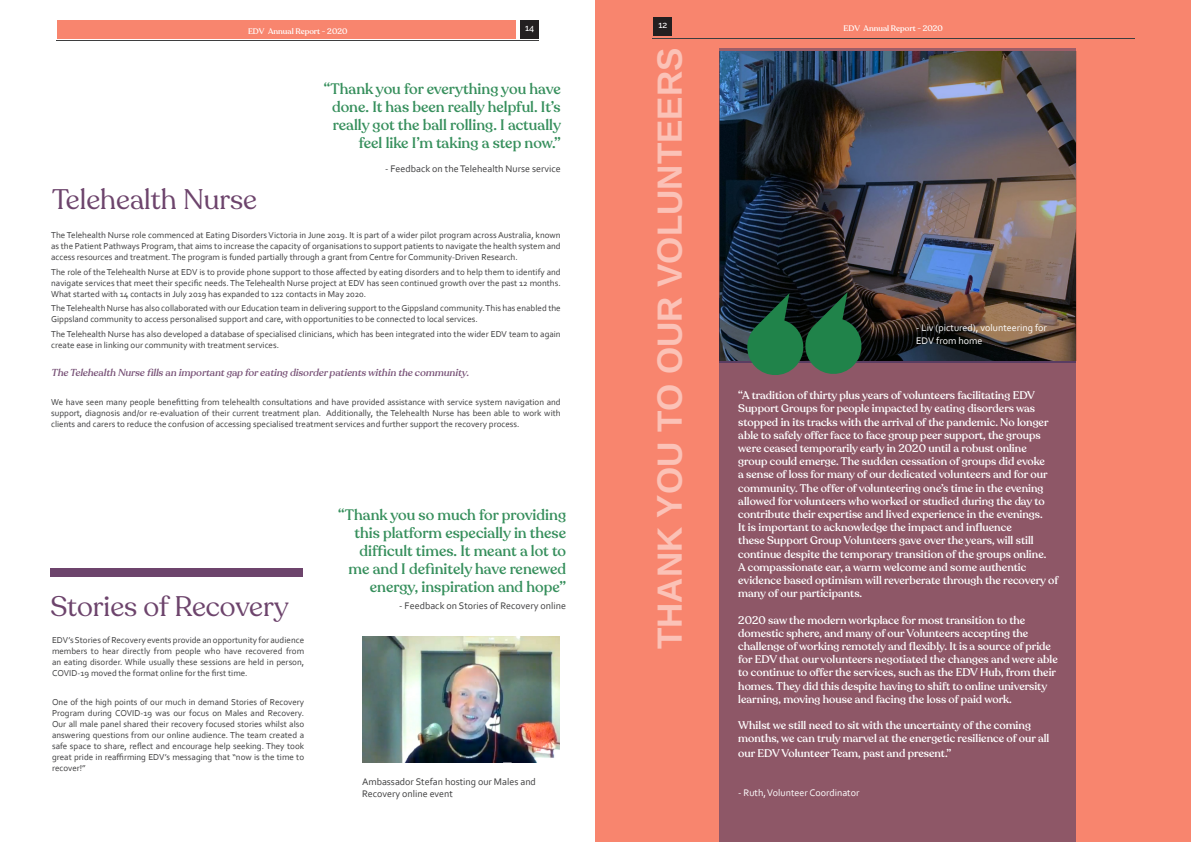
<style>
.page{position:relative;width:1191px;height:842px;background:#fff}
.page>*{position:absolute;margin:0;border:0;box-sizing:border-box;transform-origin:0 0}
.t1{font:700 35px "Liberation Sans";color:#fbc2b7}
.t2{font:28px "Recoleta Regular DEMO";color:#6d446c}
.t3{font:500 15px/18px "Recoleta";color:#368f5c;text-align:right}
.t4{font:500 11px/13.2px "Recoleta";color:#fff}
.t5{font:10px/12px "Corbel";color:#3e3e3f}
.t6{font:italic 500 10px "Recoleta";color:#785277}
.t7{font:10px/13px "Corbel";color:#fff}
.t8{font:9px/11px "Corbel";color:#3e3e3f;text-align:justify}
.Table_Body_Paragraph{font:500 9px "Raleway";color:#fff}
.Table_Body_Paragraph-2{font:500 8px "Recoleta";color:#fff}
</style>
<div class="page">
<hr style="left:57px;top:40px;width:482px;height:1px;background:#3e3e3f">
<div style="left:520px;top:21px;width:19px;height:18px;background:#231f20"></div>
<div style="left:57px;top:21px;width:458px;height:18px;background:#f8856e"></div>
<div style="left:50px;top:568px;width:252px;height:9px;background:#6d446c"></div>
<img style="left:362px;top:636px;width:197px;height:127px">
<div style="left:595px;top:0;width:596px;height:842px;background:#f8856e"></div>
<div style="left:719px;top:298px;width:356px;height:544px;background:#8e5767"></div>
<img style="left:1075px;top:51px;width:2px;height:309px">
<img style="left:719px;top:48px;width:356px;height:315px">
<svg style="left:744px;top:292px;width:120px;height:83px;background:#225639"></svg>
<hr style="left:652px;top:38px;width:482px;height:1px;background:#3e3e3f">
<div style="left:654px;top:17px;width:18px;height:19px;background:#231f20"></div>
<p class="Table_Body_Paragraph" style="left:658px;top:19px;width:10px">12</p>
<p class="Table_Body_Paragraph-2" style="left:843px;top:24px;width:101px">EDV Annual Report - 2020</p>
<p class="Table_Body_Paragraph" style="left:525px;top:22px;width:11px">14</p>
<p class="Table_Body_Paragraph" style="left:657px;top:22px;width:10px">15</p>
<p class="Table_Body_Paragraph-2" style="left:248px;top:26px;width:101px">EDV Annual Report - 2020</p>
<p class="Table_Body_Paragraph-2" style="left:843px;top:26px;width:101px">EDV Annual Report - 2020</p>
<p class="t1" style="left:645px;top:649px;width:603px;rotate:-90deg">THANK YOU TO OUR VOLUNTEERS</p>
<p class="t3" style="left:324px;top:80px;width:239px">“Thank you for everything you have done. It has been really helpful. It’s really got the ball rolling. I actually feel like I’m taking a step now.”</p>
<p class="t5" style="left:385px;top:162px;width:177px">- Feedback on the Telehealth Nurse service</p>
<p class="t2" style="left:52px;top:187px;width:207px">Telehealth Nurse</p>
<p class="t8" style="left:51px;top:230px;width:511px">The Telehealth Nurse role commenced at Eating Disorders Victoria in June 2019. It is part of a wider pilot program across Australia, known as the Patient Pathways Program, that aims to increase the capacity of organisations to support patients to navigate the health system and access resources and treatment. The program is funded partially through a grant from Centre for Community-Driven Research.</p>
<p class="t8" style="left:51px;top:266px;width:511px">The role of the Telehealth Nurse at EDV is to provide phone support to those affected by eating disorders and to help them to identify and navigate services that meet their specific needs. The Telehealth Nurse project at EDV has seen continued growth over the past 12 months.<br>What started with 14 contacts in July 2019 has expanded to 122 contacts in May 2020.</p>
<p class="t8" style="left:51px;top:302px;width:511px">The Telehealth Nurse has also collaborated with our Education team in delivering support to the Gippsland community. This has enabled the<br>Gippsland community to access personalised support and care, with opportunities to be connected to local services.</p>
<p class="t8" style="left:51px;top:328px;width:511px">The Telehealth Nurse has also developed a database of specialised clinicians, which has been integrated into the wider EDV team to again create ease in linking our community with treatment services.</p>
<p class="t6" style="left:51px;top:367px;width:421px">The Telehealth Nurse fills an importantgap foreating disorderpatients within the community.</p>
<p class="t8" style="left:51px;top:396px;width:511px">We have seen many people benefitting from telehealth consultations and have provided assistance with service system navigation and support, diagnosis and/or re-evaluation of their current treatment plan. Additionally, the Telehealth Nurse has been able to work with clients and carers to reduce the confusion of accessing specialised treatment services and further support the recovery process.</p>
<p class="t4" style="left:738px;top:389px;width:322px">“A tradition of thirty plus years of volunteers facilitating EDV Support Groups for people impacted by eating disorders was stopped in its tracks with the arrival of the pandemic. No longer able to safely offer face to face group peer support, the groups were ceased temporarily early in 2020 until a robust online group could emerge. The sudden cessation of groups did evoke<br>a sense of loss for many of our dedicated volunteers and for our community. The offer of volunteering one’s time in the evening allowed for volunteers who worked or studied during the day to contribute their expertise and lived experience in the evenings.<br>It is important to acknowledge the impact and influence<br>these Support Group Volunteers gave over the years, will still continue despite the temporary transition of the groups online.<br>A compassionate ear, a warm welcome and some authentic evidence based optimism will reverberate through the recovery of many of our participants.</p>
<p class="t4" style="left:738px;top:613px;width:321px">2020 saw the modern workplace for most transition to the domestic sphere, and many of our Volunteers accepting the challenge of working remotely and flexibly. It is a source of pride for EDV that our volunteers negotiated the changes and were able to continue to offer the services, such as the EDV Hub, from their homes. They did this despite having to shift to online university learning, moving house and facing the loss of paid work.</p>
<p class="t4" style="left:738px;top:719px;width:313px">Whilst we still need to sit with the uncertainty of the coming months, we can truly marvel at the energetic resilience of our all</p>
<p class="t4" style="left:738px;top:746px;width:214px">our EDV Volunteer Team, past and present.”</p>
<p class="t7" style="left:738px;top:785px;width:123px">- Ruth, Volunteer Coordinator</p>
<p class="t7" style="left:916px;top:321px;width:132px">- Liv (pictured), volunteering for<br>EDV from home</p>
<p class="t3" style="left:338px;top:506px;width:229px">“Thank you so much for providing this platform especially in these difficult times. It meant a lot to me and I definitely have renewed energy, inspiration and hope”</p>
<p class="t5" style="left:399px;top:600px;width:168px">- Feedback on Stories of Recovery online</p>
<p class="t2" style="left:50px;top:594px;width:240px">Stories of Recovery</p>
<p class="t8" style="left:52px;top:634px;width:254px">EDV’s Stories of Recovery events provide an opportunity for audience members to hear directly from people who have recovered from an eating disorder. While usually these sessions are held in person, COVID-19 moved the format online for the first time.</p>
<p class="t8" style="left:52px;top:696px;width:254px">One of the high points of our much in demand Stories of Recovery Program during COVID-19 was our focus on Males and Recovery.<br>Our all male panel shared their recovery focused stories whilst also answering questions from our online audience. The team created a safe space to share, reflect and encourage help seeking. They took great pride in reaffirming EDV’s messaging that “now is the time to recover!”</p>
<p class="t5" style="left:362px;top:775px;width:175px">Ambassador Stefan hosting our Males and<br>Recovery online event</p>
</div>
